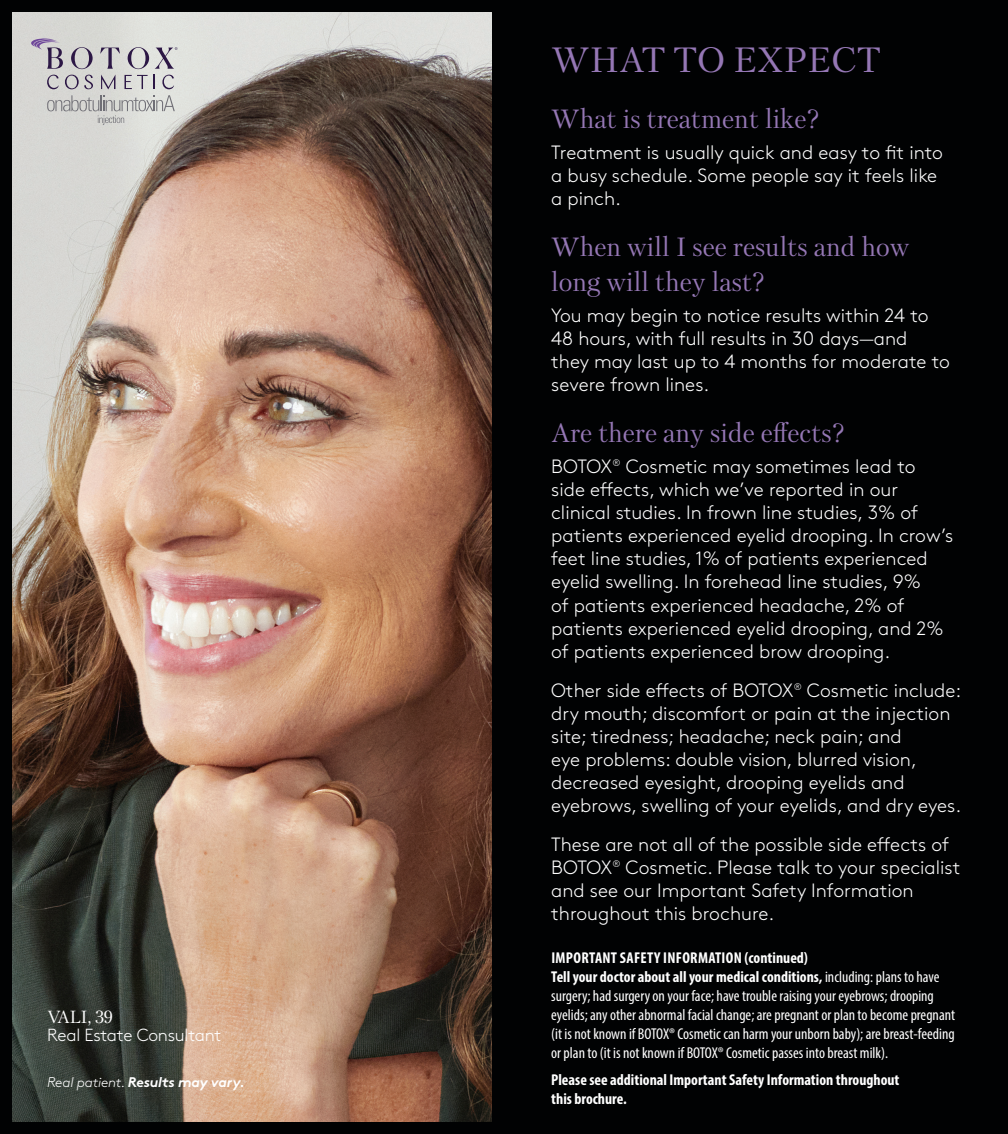
<style>
.page{position:relative;width:1008px;height:1134px;background:#010203}
.page>*{position:absolute;margin:0;border:0;box-sizing:border-box;transform-origin:0 0}
.t1{font:35px "Petersburg";color:#9577b5}
.t2{font:26.25px/35px "Petersburg";color:#9577b5}
.t3{font:300 19.25px/23.1px "Brown Std";color:#fff}
.t4{font:300 17.5px "Brown Std";letter-spacing:-.015em;color:#fff}
.t5{font:17.5px "Petersburg";letter-spacing:-.01em;color:#fff}
.t6{font:condensed 15.75px/18.9px "Myriad Pro";color:#fff}
.t7{font:700 condensed 15.75px/18.9px "Myriad Pro";color:#fff}
.t8{font:700 condensed 15.75px "Myriad Pro";letter-spacing:.02em;color:#fff}
.t9{font:italic 700 14px "Brown Std";letter-spacing:-.015em;color:#fff}
.s1{font-weight:300}
.s2{font-weight:700}
</style>
<div class="page">
<img style="left:13px;top:13px;width:478px;height:1108px">
<svg style="left:71px;top:47px;width:22px;height:22px"></svg>
<svg style="left:100px;top:48px;width:20px;height:21px"></svg>
<svg style="left:128px;top:47px;width:21px;height:22px"></svg>
<svg style="left:155px;top:47px;width:23px;height:22px"></svg>
<svg style="left:47px;top:75px;width:12px;height:14px"></svg>
<svg style="left:65px;top:75px;width:28px;height:14px"></svg>
<svg style="left:101px;top:75px;width:14px;height:14px"></svg>
<svg style="left:125px;top:75px;width:23px;height:14px"></svg>
<svg style="left:154px;top:75px;width:1px;height:14px"></svg>
<svg style="left:162px;top:75px;width:12px;height:14px"></svg>
<svg style="left:31px;top:38px;width:32px;height:31px"></svg>
<svg style="left:47px;top:95px;width:128px;height:30px;background:#cacbc8"></svg>
<p class="t5" style="left:47px;top:1005px;width:67px">VALI, 39</p>
<p class="t4" style="left:47px;top:1025px;width:176px">Real Estate Consultant</p>
<p class="t9" style="left:47px;top:1073px;width:199px"><span class="s1">Real patient.</span> Results may vary.</p>
<p class="t1" style="left:551px;top:37px;width:331px">WHAT TO EXPECT</p>
<p class="t2" style="left:551px;top:101px;width:270px">What is treatment like?</p>
<p class="t3" style="left:551px;top:141px;width:393px">Treatment is usually quick and easy to fit into a busy schedule. Some people say it feels like a pinch.</p>
<p class="t2" style="left:551px;top:229px;width:360px">When will I see results and how long will they last?</p>
<p class="t3" style="left:551px;top:304px;width:400px">You may begin to notice results within 24 to 48 hours, with full results in 30 days—and they may last up to 4 months for moderate to severe frown lines.</p>
<p class="t2" style="left:551px;top:415px;width:295px">Are there any side effects?</p>
<p class="t3" style="left:551px;top:455px;width:404px">BOTOX<sup>®</sup> Cosmetic may sometimes lead to side effects, which we’ve reported in our clinical studies. In frown line studies, 3% of patients experienced eyelid drooping. In crow’s feet line studies, 1% of patients experienced eyelid swelling. In forehead line studies, 9%<br>of patients experienced headache, 2% of patients experienced eyelid drooping, and 2% of patients experienced brow drooping.</p>
<p class="t3" style="left:551px;top:679px;width:412px">Other side effects of BOTOX<sup>®</sup> Cosmetic include: dry mouth; discomfort or pain at the injection site; tiredness; headache; neck pain; and<br>eye problems: double vision, blurred vision, decreased eyesight, drooping eyelids and eyebrows, swelling of your eyelids, and dry eyes.</p>
<p class="t3" style="left:551px;top:833px;width:411px">These are not all of the possible side effects of BOTOX<sup>®</sup> Cosmetic. Please talk to your specialist and see our Important Safety Information throughout this brochure.</p>
<p class="t8" style="left:551px;top:948px;width:258px">IMPORTANT SAFETY INFORMATION (continued)</p>
<p class="t6" style="left:551px;top:967px;width:405px"><span class="s2">Tell your doctor about all your medical conditions,</span> including: plans to have surgery; had surgery on your face; have trouble raising your eyebrows; drooping eyelids; any other abnormal facial change; are pregnant or plan to become pregnant (it is not known if BOTOX® Cosmetic can harm your unborn baby); are breast-feeding or plan to (it is not known if BOTOX® Cosmetic passes into breast milk).</p>
<p class="t7" style="left:551px;top:1070px;width:350px">Please see additional Important Safety Information throughout this brochure.</p>
</div>
